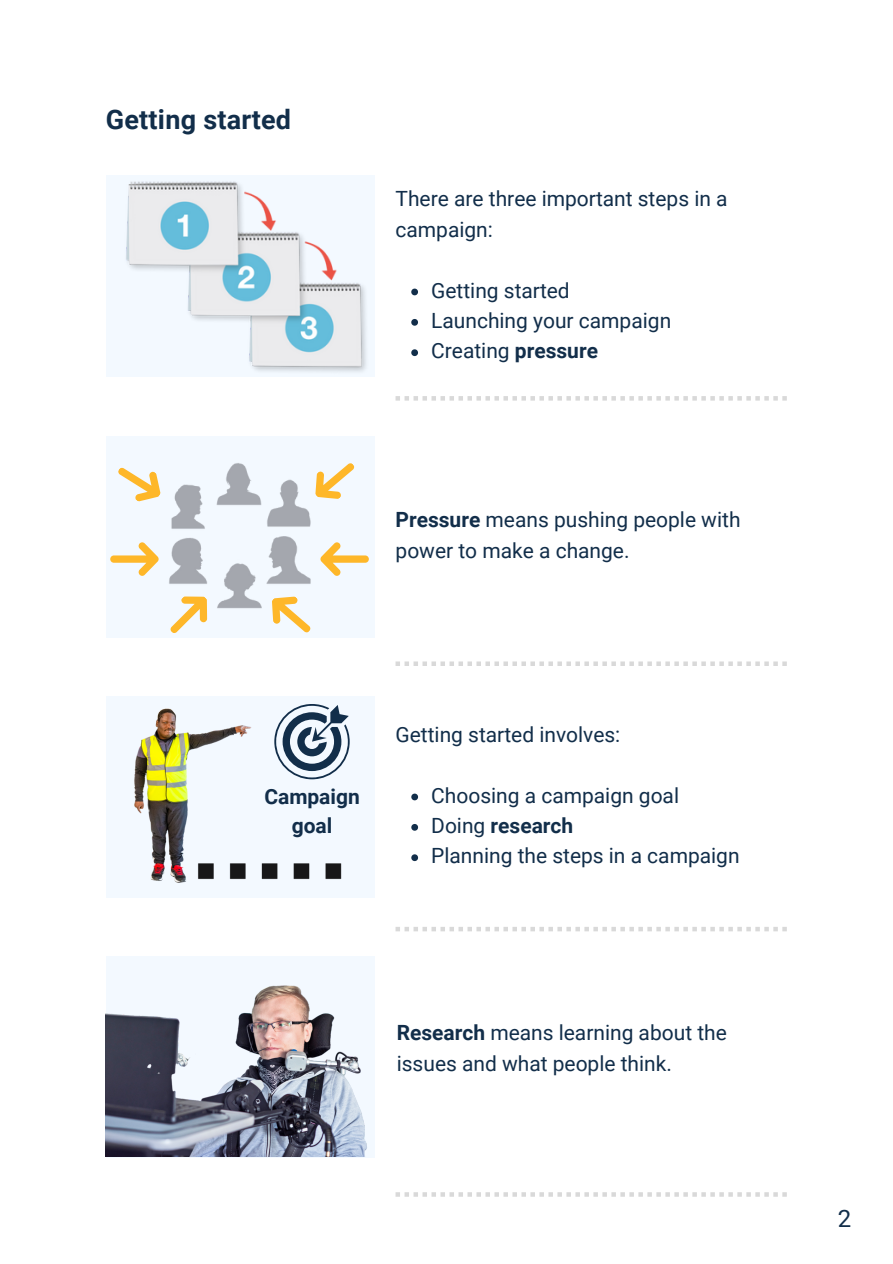
<style>
.page{position:relative;width:893px;height:1264px;background:#fff}
.page>*{position:absolute;margin:0;border:0;box-sizing:border-box;transform-origin:0 0}
.t1{font:700 27px "Roboto";letter-spacing:.01em;color:#122e4a}
.t2{font:24px "Roboto";color:#122e4a}
.t3{font:21px/30.3px "Roboto";color:#122e4a}
.t4{font:700 21px/29.2px "Roboto";color:#122e4a;text-align:center}
.s1{font-weight:700}
</style>
<div class="page">
<svg style="left:395px;top:396px;width:391px;height:4px"></svg>
<svg style="left:395px;top:661px;width:391px;height:5px"></svg>
<svg style="left:395px;top:927px;width:391px;height:4px"></svg>
<svg style="left:395px;top:1192px;width:391px;height:4px"></svg>
<div style="left:106px;top:175px;width:268px;height:202px;background:#f3f9ff"></div>
<div style="left:106px;top:435px;width:268px;height:202px;background:#f3f9ff"></div>
<img style="left:169px;top:463px;width:142px;height:146px">
<div style="left:218px;top:509px;width:43px;height:50px;background:#f3f9ff"></div>
<svg style="left:305px;top:463px;width:50px;height:45px"></svg>
<svg style="left:320px;top:542px;width:49px;height:34px"></svg>
<svg style="left:262px;top:586px;width:58px;height:52px"></svg>
<svg style="left:110px;top:542px;width:48px;height:34px"></svg>
<svg style="left:160px;top:586px;width:58px;height:52px"></svg>
<svg style="left:118px;top:467px;width:43px;height:35px"></svg>
<div style="left:106px;top:695px;width:268px;height:202px;background:#f3f9ff"></div>
<div style="left:106px;top:955px;width:268px;height:202px;background:#f3f9ff"></div>
<img style="left:106px;top:985px;width:261px;height:171px">
<img style="left:126px;top:181px;width:240px;height:191px">
<img style="left:126px;top:695px;width:222px;height:203px">
<svg style="left:411px;top:288px;width:7px;height:7px"></svg>
<svg style="left:411px;top:319px;width:7px;height:7px"></svg>
<svg style="left:411px;top:349px;width:7px;height:7px"></svg>
<svg style="left:411px;top:793px;width:7px;height:7px"></svg>
<svg style="left:411px;top:824px;width:7px;height:6px"></svg>
<svg style="left:411px;top:854px;width:7px;height:7px"></svg>
<h2 class="t1" style="left:106px;top:104px;width:187px">Getting started</h2>
<p class="t3" style="left:395px;top:184px;width:333px">There are three important steps in a campaign:</p>
<p class="t3" style="left:431px;top:275px;width:241px">Getting started<br>Launching your campaign<br>Creating <span class="s1">pressure</span></p>
<p class="t3" style="left:395px;top:505px;width:346px"><span class="s1">Pressure</span> means pushing people with power to make a change.</p>
<p class="t4" style="left:264px;top:782px;width:97px">Campaign goal</p>
<p class="t3" style="left:395px;top:719px;width:226px">Getting started involves:</p>
<p class="t3" style="left:431px;top:780px;width:310px">Choosing a campaign goal<br>Doing <span class="s1">research<br></span>Planning the steps in a campaign</p>
<p class="t3" style="left:397px;top:1017px;width:331px"><span class="s1">Research</span> means learning about the issues and what people think.</p>
<p class="t2" style="left:837px;top:1204px;width:15px">2</p>
</div>
